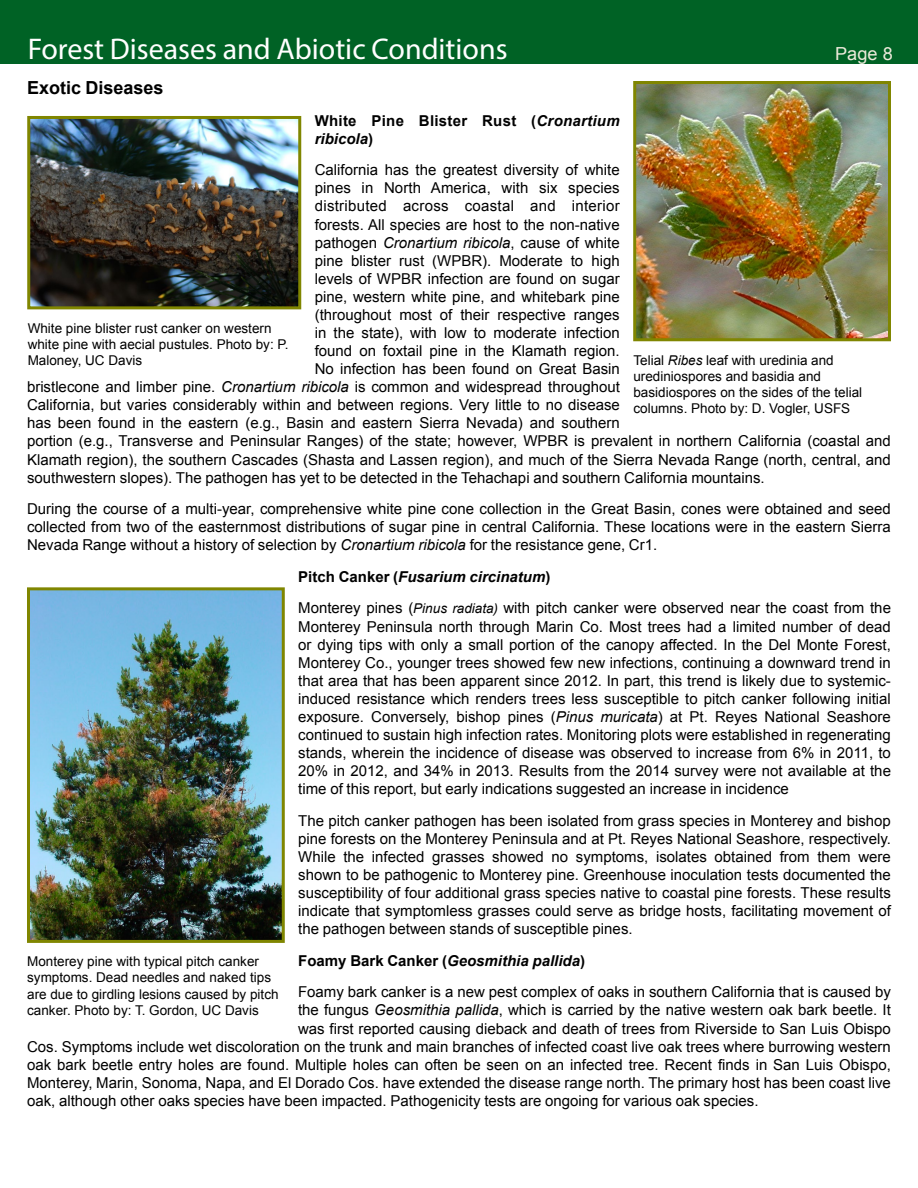
<style>
.page{position:relative;width:918px;height:1188px;background:#fff}
.page>*{position:absolute;margin:0;border:0;box-sizing:border-box;transform-origin:0 0}
.t1{font:30px "Myriad Pro";color:#fff}
.Header_2__TOC{font:700 18px "Arial";color:#000}
.t2{font:18px "Arial";color:#eceada}
.t3{font:15px/18px "Arial";color:#000;text-align:justify}
.t4{font:700 15px/18px "Arial";letter-spacing:.015em;color:#000}
.t5{font:15px "Arial";letter-spacing:.02em;color:#000}
.t6{font:italic 700 15px "Arial";color:#000}
.Figure_Captions{font:13.5px/16.2px "Arial";color:#000}
.s1{font-style:italic}
.s2{font-style:normal}
.s3{font-style:italic;font-size:13.5px}
</style>
<div class="page">
<div style="left:0;top:0;width:918px;height:64px;background:#006225"></div>
<img style="left:31px;top:591px;width:250px;height:348px">
<div style="left:27px;top:587px;width:258px;height:356px;border:3px solid #808600"></div>
<img style="left:637px;top:85px;width:250px;height:252px">
<div style="left:633px;top:81px;width:258px;height:260px;border:3px solid #808600"></div>
<img style="left:31px;top:120px;width:266px;height:185px">
<div style="left:27px;top:116px;width:274px;height:193px;border:3px solid #808600"></div>
<p class="t1" style="left:28px;top:30px;width:481px">Forest Diseases and Abiotic Conditions</p>
<p class="t2" style="left:835px;top:42px;width:59px">Page 8</p>
<p class="Header_2__TOC" style="left:27px;top:76px;width:138px">Exotic Diseases</p>
<p class="t4" style="left:315px;top:112px;width:306px">White Pine Blister Rust (<span class="s1">Cronartium ribicola</span>)</p>
<p class="t3" style="left:315px;top:161px;width:306px">California has the greatest diversity of white</p>
<p class="t3" style="left:315px;top:179px;width:306px">pines in North America, with six species</p>
<p class="t5" style="left:315px;top:196px;width:307px">distributed across coastal and interior</p>
<p class="t3" style="left:315px;top:215px;width:306px">forests. All species are host to the non-native</p>
<p class="t3" style="left:315px;top:234px;width:306px">pathogen <span class="s1">Cronartium ribicola</span>, cause of white</p>
<p class="t3" style="left:315px;top:252px;width:306px">pine blister rust (WPBR). Moderate to high</p>
<p class="t3" style="left:315px;top:270px;width:306px">levels of WPBR infection are found on sugar</p>
<p class="t3" style="left:315px;top:288px;width:306px">pine, western white pine, and whitebark pine</p>
<p class="t3" style="left:315px;top:306px;width:306px">(throughout most of their respective ranges</p>
<p class="t3" style="left:315px;top:324px;width:306px">in the state), with low to moderate infection</p>
<p class="t3" style="left:315px;top:342px;width:306px">found on foxtail pine in the Klamath region.</p>
<p class="t3" style="left:315px;top:360px;width:307px">No infection has been found on Great Basin</p>
<p class="t3" style="left:27px;top:378px;width:594px">bristlecone and limber pine. <span class="s1">Cronartium ribicola</span> is common and widespread throughout</p>
<p class="t3" style="left:27px;top:396px;width:594px">California, but varies considerably within and between regions. Very little to no disease</p>
<p class="t3" style="left:27px;top:414px;width:594px">has been found in the eastern (e.g., Basin and eastern Sierra Nevada) and southern</p>
<p class="t3" style="left:27px;top:432px;width:865px">portion (e.g., Transverse and Peninsular Ranges) of the state; however, WPBR is prevalent in northern California (coastal and</p>
<p class="t3" style="left:27px;top:450px;width:865px">Klamath region), the southern Cascades (Shasta and Lassen region), and much of the Sierra Nevada Range (north, central, and</p>
<p class="t3" style="left:27px;top:468px;width:739px">southwestern slopes). The pathogen has yet to be detected in the Tehachapi and southern California mountains.</p>
<p class="t3" style="left:27px;top:500px;width:865px">During the course of a multi-year, comprehensive white pine cone collection in the Great Basin, cones were obtained and seed collected from two of the easternmost distributions of sugar pine in central California. These locations were in the eastern Sierra Nevada Range without a history of selection by <span class="s1">Cronartium ribicola</span> for the resistance gene, Cr1.</p>
<p class="t6" style="left:298px;top:567px;width:254px"><span class="s2">Pitch Canker (</span>Fusarium circinatum<span class="s2">)</span></p>
<p class="t3" style="left:298px;top:599px;width:594px">Monterey pines (<span class="s3">Pinus radiata)</span> with pitch canker were observed near the coast from the Monterey Peninsula north through Marin Co. Most trees had a limited number of dead or dying tips with only a small portion of the canopy affected. In the Del Monte Forest, Monterey Co., younger trees showed few new infections, continuing a downward trend in that area that has been apparent since 2012. In part, this trend is likely due to systemic&shy;induced resistance which renders trees less susceptible to pitch canker following initial exposure. Conversely, bishop pines (<span class="s1">Pinus muricata</span>) at Pt. Reyes National Seashore continued to sustain high infection rates. Monitoring plots were established in regenerating stands, wherein the incidence of disease was observed to increase from 6% in 2011, to 20% in 2012, and 34% in 2013. Results from the 2014 survey were not available at the time of this report, but early indications suggested an increase in incidence</p>
<p class="t3" style="left:298px;top:812px;width:594px">The pitch canker pathogen has been isolated from grass species in Monterey and bishop pine forests on the Monterey Peninsula and at Pt. Reyes National Seashore, respectively.<br>While the infected grasses showed no symptoms, isolates obtained from them were shown to be pathogenic to Monterey pine. Greenhouse inoculation tests documented the susceptibility of four additional grass species native to coastal pine forests. These results indicate that symptomless grasses could serve as bridge hosts, facilitating movement of the pathogen between stands of susceptible pines.</p>
<p class="t4" style="left:298px;top:952px;width:288px">Foamy Bark Canker (<span class="s1">Geosmithia pallida</span>)</p>
<p class="t3" style="left:298px;top:983px;width:594px">Foamy bark canker is a new pest complex of oaks in southern California that is caused by</p>
<p class="t3" style="left:298px;top:1001px;width:594px">the fungus <span class="s1">Geosmithia pallida</span>, which is carried by the native western oak bark beetle. It</p>
<p class="t3" style="left:298px;top:1019px;width:594px">was first reported causing dieback and death of trees from Riverside to San Luis Obispo</p>
<p class="t3" style="left:27px;top:1038px;width:865px">Cos. Symptoms include wet discoloration on the trunk and main branches of infected coast live oak trees where burrowing western</p>
<p class="t3" style="left:27px;top:1056px;width:866px">oak bark beetle entry holes are found. Multiple holes can often be seen on an infected tree. Recent finds in San Luis Obispo,</p>
<p class="t3" style="left:27px;top:1074px;width:865px">Monterey, Marin, Sonoma, Napa, and El Dorado Cos. have extended the disease range north. The primary host has been coast live</p>
<p class="t3" style="left:27px;top:1092px;width:733px">oak, although other oaks species have been impacted. Pathogenicity tests are ongoing for various oak species.</p>
<p class="Figure_Captions" style="left:28px;top:320px;width:262px">White pine blister rust canker on western white pine with aecial pustules. Photo by: P.<br>Maloney, UC Davis</p>
<p class="Figure_Captions" style="left:633px;top:352px;width:230px">Telial <span class="s1">Ribes</span> leaf with uredinia and urediniospores and basidia and basidiospores on the sides of the telial columns. Photo by: D. Vogler, USFS</p>
<p class="Figure_Captions" style="left:27px;top:954px;width:253px">Monterey pine with typical pitch canker symptoms. Dead needles and naked tips are due to girdling lesions caused by pitch canker. Photo by: T. Gordon, UC Davis</p>
</div>
